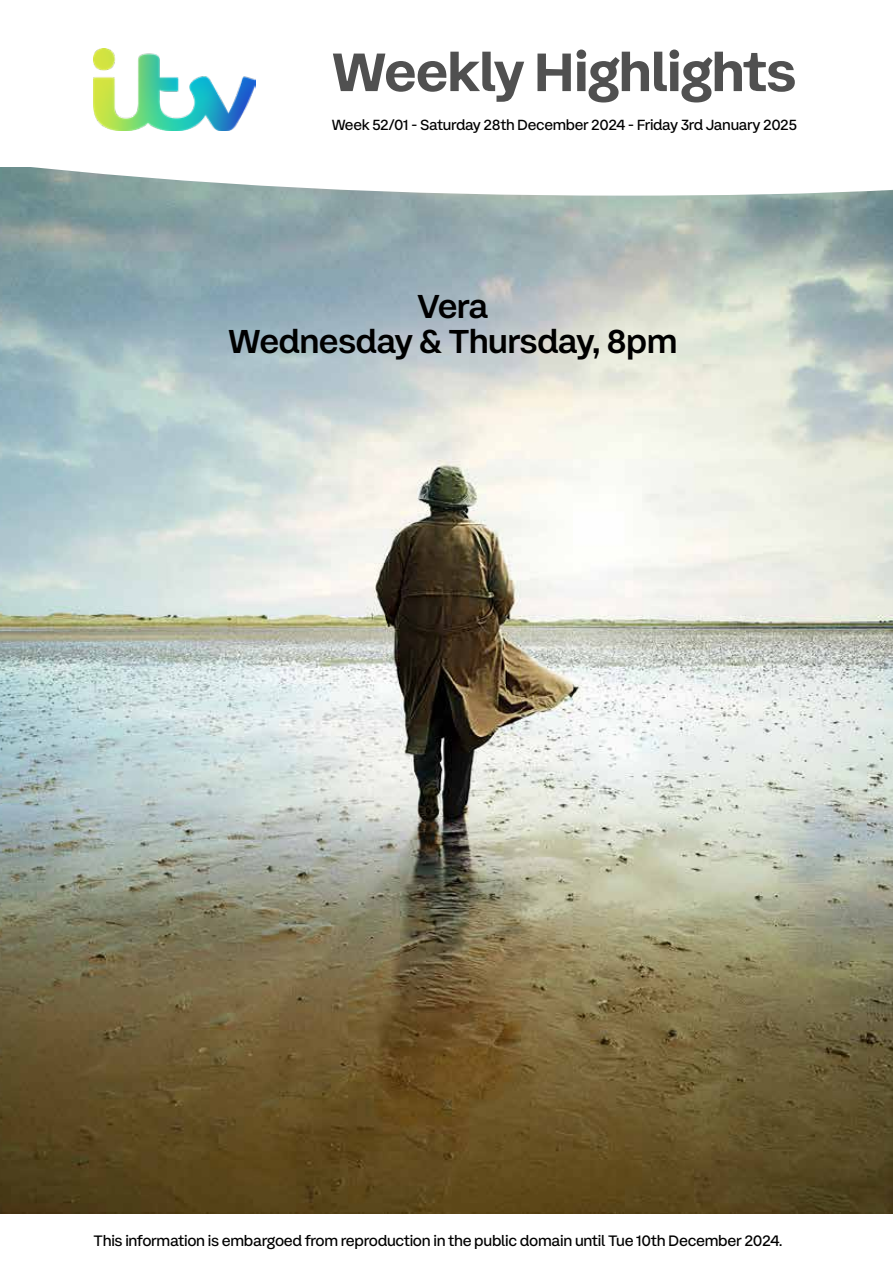
<style>
.page{position:relative;width:893px;height:1263px;background:#fff}
.page>*{position:absolute;margin:0;border:0;box-sizing:border-box;transform-origin:0 0}
.t1{font:700 56.25px "ITV Display Sans";letter-spacing:-.02em;color:#505050}
.t2{font:500 34.5px/34.5px "ITV Display Sans";letter-spacing:-.02em;color:#000;text-align:center}
.t3{font:15.75px "ITV Display Sans";letter-spacing:-.02em;color:#000}
.t4{font:15.3px "ITV Display Sans";letter-spacing:-.02em;color:#000}
</style>
<div class="page">
<img style="left:0;top:196px;width:893px;height:1017px">
<svg style="left:0;top:48px;width:893px;height:148px"></svg>
<img style="left:94px;top:49px;width:162px;height:81px">
<h1 class="t1" style="left:332px;top:36px;width:466px">Weekly Highlights</h1>
<p class="t4" style="left:332px;top:115px;width:467px">Week 52/01 - Saturday 28th December 2024 - Friday 3rd January 2025</p>
<h2 class="t2" style="left:228px;top:290px;width:451px">Vera<br>Wednesday &amp; Thursday, 8pm</h2>
<p class="t3" style="left:94px;top:1230px;width:691px">This information is embargoed from reproduction in the public domain until Tue 10th December 2024.</p>
</div>
